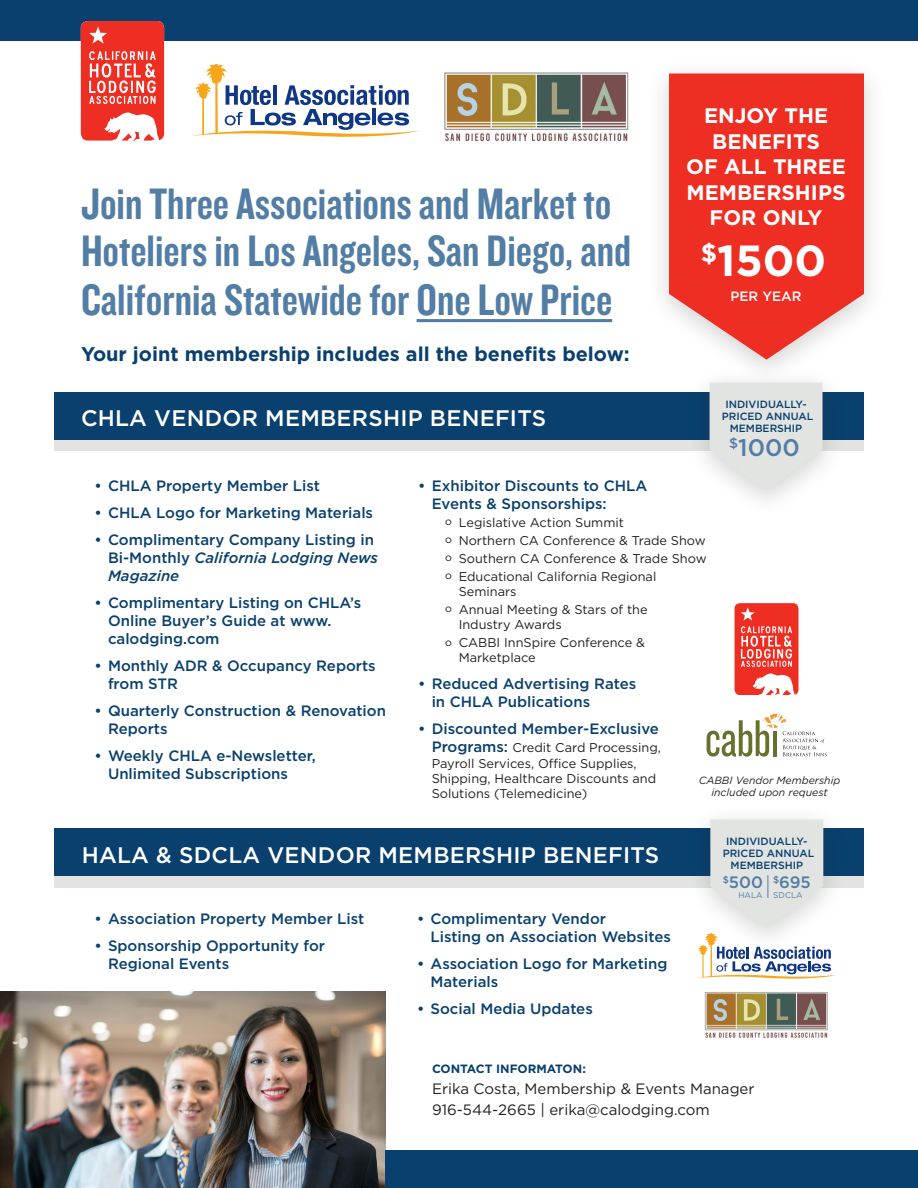
<style>
.page{position:relative;width:918px;height:1188px;background:#fff}
.page>*{position:absolute;margin:0;border:0;box-sizing:border-box;transform-origin:0 0}
.t1{font:45.75px/48px "Knockout 49 Liteweight";color:#527da4}
.t2{font:700 43.5px "Gotham";color:#fff}
.t3{font:500 24px "Gotham";color:#527da4}
.t4{font:500 22.5px "Gotham";letter-spacing:.01em;color:#fff}
.t5{font:700 21px/25.5px "Gotham";color:#fff;text-align:center}
.t6{font:700 19.8px "Gotham";color:#09406e}
.t7{font:500 16.5px "Gotham";color:#527da4}
.t8{font:500 15px/18px "Gotham";color:#09406e}
.t9{font:15px "Gotham";color:#231f20}
.t10{font:500 13.5px "Gotham";color:#fff}
.t11{font:12.75px/15.3px "Gotham";color:#231f20}
.t12{font:700 12px "Gotham";color:#09406e}
.t13{font:500 10.5px "Gotham";color:#09406e}
.t14{font:italic 10.5px/12px "Gotham";color:#231f20;text-align:center}
.t15{font:8.25px "Gotham";color:#527da4}
.s1{font-style:italic}
.s2{font-size:10.5px}
.s3{font-weight:500;font-size:15px;color:#09406e}
</style>
<div class="page">
<div style="left:646px;top:58px;width:241px;height:329px;background:#231f20;opacity:.2"></div>
<svg style="left:669px;top:73px;width:195px;height:287px;background:#ee453b"></svg>
<img style="left:0;top:992px;width:386px;height:196px">
<div style="left:54px;top:876px;width:810px;height:12px;background:#e2e4e2"></div>
<hr style="left:417px;top:319px;width:195px;height:3px;background:#527da4">
<div style="left:54px;top:829px;width:810px;height:47px;background:#09406e"></div>
<div style="left:688px;top:804px;width:158px;height:151px;background:#231f20;opacity:.2"></div>
<div style="left:54px;top:440px;width:810px;height:11px;background:#e2e4e2"></div>
<div style="left:54px;top:393px;width:810px;height:47px;background:#09406e"></div>
<div style="left:687px;top:367px;width:158px;height:151px;background:#231f20;opacity:.2"></div>
<svg style="left:710px;top:383px;width:113px;height:108px"></svg>
<div style="left:386px;top:1150px;width:532px;height:38px;background:#09406e"></div>
<div style="left:0;top:0;width:918px;height:40px;background:#09406e"></div>
<svg style="left:192px;top:64px;width:228px;height:73px"></svg>
<svg style="left:81px;top:21px;width:83px;height:120px"></svg>
<svg style="left:696px;top:934px;width:142px;height:45px"></svg>
<svg style="left:707px;top:713px;width:120px;height:44px"></svg>
<svg style="left:735px;top:603px;width:64px;height:92px;background:#f16057"></svg>
<img style="left:444px;top:72px;width:185px;height:70px">
<img style="left:704px;top:992px;width:124px;height:46px">
<svg style="left:710px;top:819px;width:113px;height:109px"></svg>
<p class="t1" style="left:81px;top:179px;width:552px">Join Three Associations and Market to<br>Hoteliers in Los Angeles, San Diego, and<br>California Statewide for One Low Price</p>
<p class="t6" style="left:81px;top:341px;width:550px">Your joint membership includes all the benefits below:</p>
<p class="t4" style="left:81px;top:403px;width:467px">CHLA VENDOR MEMBERSHIP BENEFITS</p>
<p class="t5" style="left:686px;top:103px;width:161px">ENJOY THE<br>BENEFITS<br>OF ALL THREE</p>
<p class="t5" style="left:687px;top:179px;width:160px">MEMBERSHIPS<br>FOR ONLY</p>
<p class="t2" style="left:701px;top:232px;width:127px"><sup>$</sup>1500</p>
<p class="t10" style="left:731px;top:287px;width:73px">PER YEAR</p>
<p class="t13" style="left:725px;top:397px;width:83px">INDIVIDUALLY-</p>
<p class="t13" style="left:722px;top:409px;width:93px">PRICED ANNUAL</p>
<p class="t13" style="left:730px;top:421px;width:74px">MEMBERSHIP</p>
<p class="t3" style="left:729px;top:432px;width:72px"><sup>$</sup>1000</p>
<p class="t8" style="left:94px;top:476px;width:227px">• CHLA Property Member List</p>
<p class="t8" style="left:94px;top:503px;width:280px">• CHLA Logo for Marketing Materials</p>
<p class="t8" style="left:108px;top:530px;width:272px;text-indent:-14px">• Complimentary Company Listing in<br>Bi-Monthly <span class="s1">California Lodging News<br>Magazine</span></p>
<p class="t8" style="left:108px;top:593px;width:255px;text-indent:-14px">• Complimentary Listing on CHLA’s<br>Online Buyer’s Guide at www. calodging.com</p>
<p class="t8" style="left:108px;top:656px;width:269px;text-indent:-14px">• Monthly ADR &amp; Occupancy Reports from STR</p>
<p class="t8" style="left:108px;top:701px;width:280px;text-indent:-14px">• Quarterly Construction &amp; Renovation<br>Reports</p>
<p class="t8" style="left:108px;top:746px;width:209px;text-indent:-14px">• Weekly CHLA e-Newsletter,<br>Unlimited Subscriptions</p>
<p class="t8" style="left:432px;top:476px;width:217px;text-indent:-14px">• Exhibitor Discounts to CHLA<br>Events &amp; Sponsorships:</p>
<p class="t11" style="left:445px;top:514px;width:180px"><span class="s2">o</span> Legislative Action Summit</p>
<p class="t11" style="left:445px;top:532px;width:262px"><span class="s2">o</span> Northern CA Conference &amp; Trade Show</p>
<p class="t11" style="left:445px;top:550px;width:263px"><span class="s2">o</span> Southern CA Conference &amp; Trade Show</p>
<p class="t11" style="left:459px;top:568px;width:199px;text-indent:-14px"><span class="s2">o</span> Educational California Regional<br>Seminars</p>
<p class="t11" style="left:459px;top:601px;width:190px;text-indent:-14px"><span class="s2">o</span> Annual Meeting &amp; Stars of the<br>Industry Awards</p>
<p class="t11" style="left:459px;top:635px;width:188px;text-indent:-14px"><span class="s2">o</span> CABBI InnSpire Conference &amp;<br>Marketplace</p>
<p class="t8" style="left:418px;top:675px;width:220px">• Reduced Advertising Rates</p>
<p class="t8" style="left:432px;top:693px;width:160px">in CHLA Publications</p>
<p class="t8" style="left:418px;top:720px;width:242px">• Discounted Member-Exclusive</p>
<p class="t11" style="left:432px;top:740px;width:231px"><span class="s3">Programs:</span> Credit Card Processing, Payroll Services, Office Supplies, Shipping, Healthcare Discounts and Solutions (Telemedicine)</p>
<p class="t14" style="left:699px;top:774px;width:143px">CABBI Vendor Membership included upon request</p>
<p class="t4" style="left:82px;top:840px;width:579px">HALA &amp; SDCLA VENDOR MEMBERSHIP BENEFITS</p>
<p class="t8" style="left:94px;top:909px;width:271px">• Association Property Member List</p>
<p class="t8" style="left:108px;top:936px;width:219px;text-indent:-14px">• Sponsorship Opportunity for<br>Regional Events</p>
<p class="t8" style="left:431px;top:909px;width:242px;text-indent:-14px">• Complimentary Vendor<br>Listing on Association Websites</p>
<p class="t8" style="left:431px;top:954px;width:238px;text-indent:-14px">• Association Logo for Marketing<br>Materials</p>
<p class="t8" style="left:417px;top:999px;width:177px">• Social Media Updates</p>
<p class="t13" style="left:726px;top:834px;width:83px">INDIVIDUALLY-</p>
<p class="t13" style="left:723px;top:846px;width:93px">PRICED ANNUAL</p>
<p class="t13" style="left:731px;top:858px;width:74px">MEMBERSHIP</p>
<p class="t7" style="left:723px;top:872px;width:90px"><sup>$</sup>500 <sup>$</sup>695</p>
<p class="t15" style="left:738px;top:890px;width:26px">HALA</p>
<p class="t15" style="left:773px;top:890px;width:31px">SDCLA</p>
<p class="t12" style="left:432px;top:1061px;width:155px">CONTACT INFORMATON:</p>
<p class="t9" style="left:432px;top:1079px;width:324px">Erika Costa, Membership &amp; Events Manager</p>
<p class="t9" style="left:432px;top:1100px;width:279px">916-544-2665 | erika@calodging.com</p>
</div>
